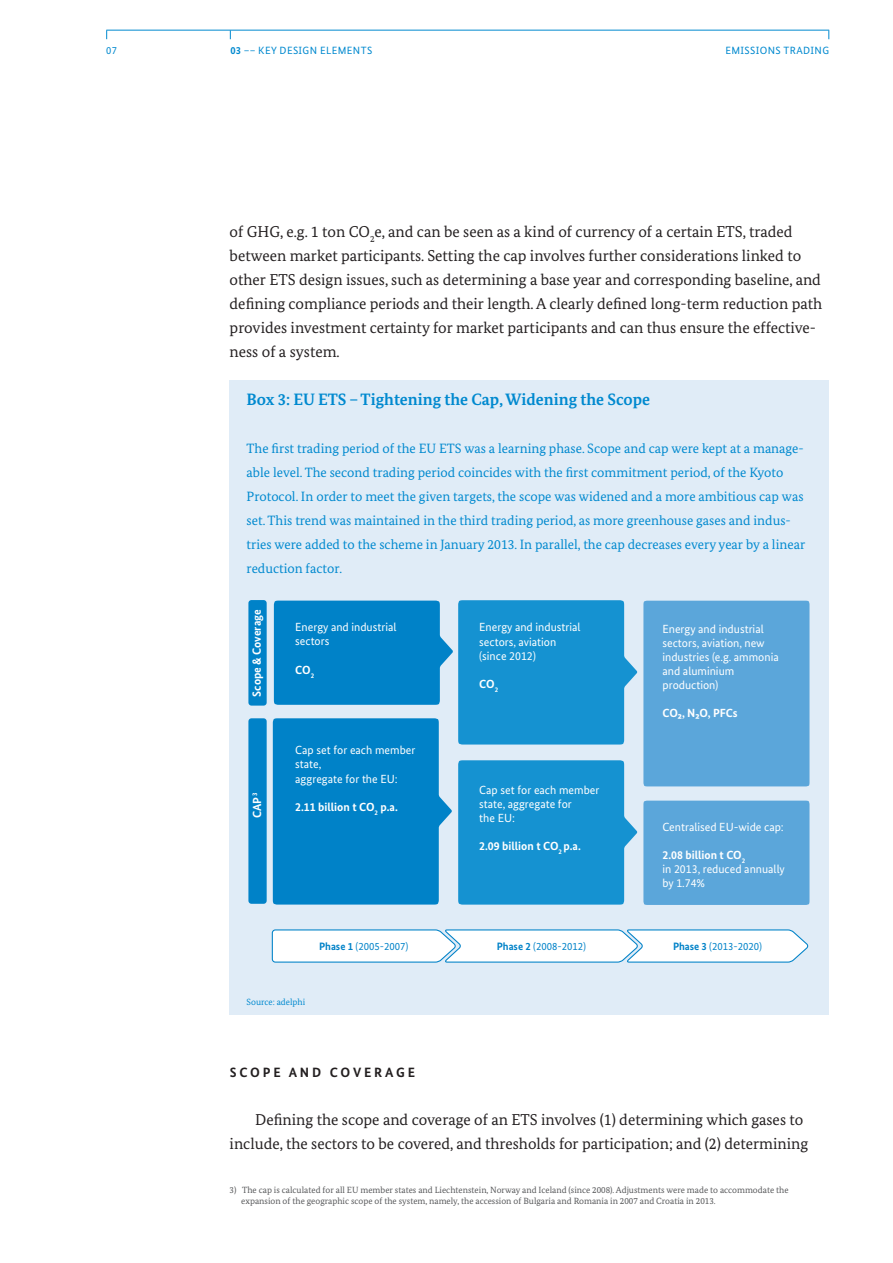
<style>
.page{position:relative;width:893px;height:1263px;background:#fff}
.page>*{position:absolute;margin:0;border:0;box-sizing:border-box;transform-origin:0 0}
.t1{font:700 16.5px "Bundes Serif";color:#0089cf}
.t2{font:15.75px/24px "Bundes Serif";color:#231f20}
.t3{font:13.5px/24px "Bundes Serif";color:#0089cf}
.t4{font:700 13.5px "Bundes Sans";letter-spacing:.21em;color:#231f20}
.t5{font:11.85px/14.1px "Bundes Sans";color:#fff}
.t6{font:700 11.85px "Bundes Sans";color:#fff}
.t7{font:10.65px "Bundes Sans";color:#0082c8}
.t8{font:10.5px "Bundes Sans";letter-spacing:.035em;color:#0089cf}
.t9{font:9px/10.8px "Bundes Serif";color:#57585a}
.t10{font:9px "Bundes Serif";color:#0089cf}
.s1{font-weight:700}
.s2{font-family:"Myriad Pro"}
</style>
<div class="page">
<hr style="left:106px;top:30px;width:723px;height:1px;background:#0089cf">
<div style="left:230px;top:380px;width:599px;height:635px;background:#e0ecf7"></div>
<svg style="left:271px;top:929px;width:538px;height:34px"></svg>
<div style="left:643px;top:601px;width:166px;height:185px;background:#5ba6da"></div>
<div style="left:643px;top:801px;width:166px;height:104px;background:#5ba6da"></div>
<svg style="left:273px;top:600px;width:364px;height:305px"></svg>
<div style="left:248px;top:600px;width:19px;height:106px;background:#0082c8;border-radius:3px"></div>
<div style="left:248px;top:718px;width:19px;height:186px;background:#0082c8;border-radius:3px"></div>
<p class="t8" style="left:106px;top:44px;width:12px">07</p>
<p class="t8" style="left:230px;top:44px;width:71px"><span class="s1">03</span> –– key design</p>
<p class="t8" style="left:320px;top:44px;width:34px">element</p>
<p class="t8" style="left:367px;top:44px;width:7px">s</p>
<p class="t8" style="left:725px;top:44px;width:105px">EMISSIONS TRADING</p>
<p class="t2" style="left:230px;top:219px;width:594px">of GHG, e.g. 1 ton CO<sub>2</sub>e, and can be seen as a kind of currency of a certain ETS, traded between market participants. Setting the cap involves further considerations linked to other ETS design issues, such as determining a base year and corresponding baseline, and defining compliance periods and their length. A clearly defined long-term reduction path provides investment certainty for market participants and can thus ensure the effective&shy;ness of a system.</p>
<p class="t1" style="left:247px;top:389px;width:405px">Box 3: EU ETS – Tightening the Cap, Widening the Scope</p>
<p class="t3" style="left:247px;top:436px;width:560px">The first trading period of the EU ETS was a learning phase. Scope and cap were kept at a manage&shy;able level. The second trading period coincides with the first commitment period, of the Kyoto Protocol. In order to meet the given targets, the scope was widened and a more ambitious cap was set. This trend was maintained in the third trading period, as more greenhouse gases and indus&shy;tries were added to the scheme in January 2013. In parallel, the cap decreases every year by a linear reduction factor.</p>
<p class="t6" style="left:250px;top:696px;width:88px;rotate:-90deg">Scope &amp; Coverage</p>
<p class="t6" style="left:250px;top:818px;width:27px;rotate:-90deg">CAP <sup>3</sup></p>
<p class="t5" style="left:295px;top:620px;width:103px">Energy and industrial sectors</p>
<p class="t6" style="left:295px;top:662px;width:20px">CO<sub>2</sub></p>
<p class="t5" style="left:295px;top:743px;width:122px">Cap set for each member state,<br>aggregate for the EU:</p>
<p class="t6" style="left:295px;top:800px;width:104px">2.11 billion t CO<sub>2</sub> p.a.</p>
<p class="t5" style="left:479px;top:620px;width:103px">Energy and industrial sectors, aviation (since 2012)</p>
<p class="t6" style="left:479px;top:677px;width:20px">CO<sub>2</sub></p>
<p class="t5" style="left:479px;top:782px;width:122px">Cap set for each member state, aggregate for<br>the EU:</p>
<p class="t6" style="left:479px;top:839px;width:103px">2.09 billion t CO<sub>2</sub> p.a.</p>
<p class="t5" style="left:662px;top:621px;width:118px">Energy and industrial sectors, aviation, new industries (e.g. ammonia and aluminium production)</p>
<p class="t6" style="left:662px;top:706px;width:77px">CO<span class="s2">2</span>, N<span class="s2">2</span>O, PFCs</p>
<p class="t5" style="left:662px;top:819px;width:123px">Centralised EU-wide cap:</p>
<p class="t5" style="left:662px;top:848px;width:124px"><span class="s1">2.08 billion t CO</span><sub>2<br></sub>in 2013, reduced annually by 1.74%</p>
<p class="t7" style="left:319px;top:939px;width:91px"><span class="s1">Phase 1</span> (2005-2007)</p>
<p class="t7" style="left:497px;top:939px;width:91px"><span class="s1">Phase 2</span> (2008-2012)</p>
<p class="t7" style="left:673px;top:939px;width:91px"><span class="s1">Phase 3</span> (2013-2020)</p>
<p class="t10" style="left:247px;top:996px;width:60px">Source: adelphi</p>
<p class="t4" style="left:230px;top:1064px;width:187px">Scop e and Coverage</p>
<p class="t2" style="left:230px;top:1107px;width:580px;text-indent:26px">Defining the scope and coverage of an ETS involves (1) determining which gases to include, the sectors to be covered, and thresholds for participation; and (2) determining</p>
<p class="t9" style="left:241px;top:1185px;width:549px;text-indent:-12px">3) The cap is calculated for all EU member states and Liechtenstein, Norway and Iceland (since 2008). Adjustments were made to accommodate the expansion of the geographic scope of the system, namely, the accession of Bulgaria and Romania in 2007 and Croatia in 2013.</p>
</div>
